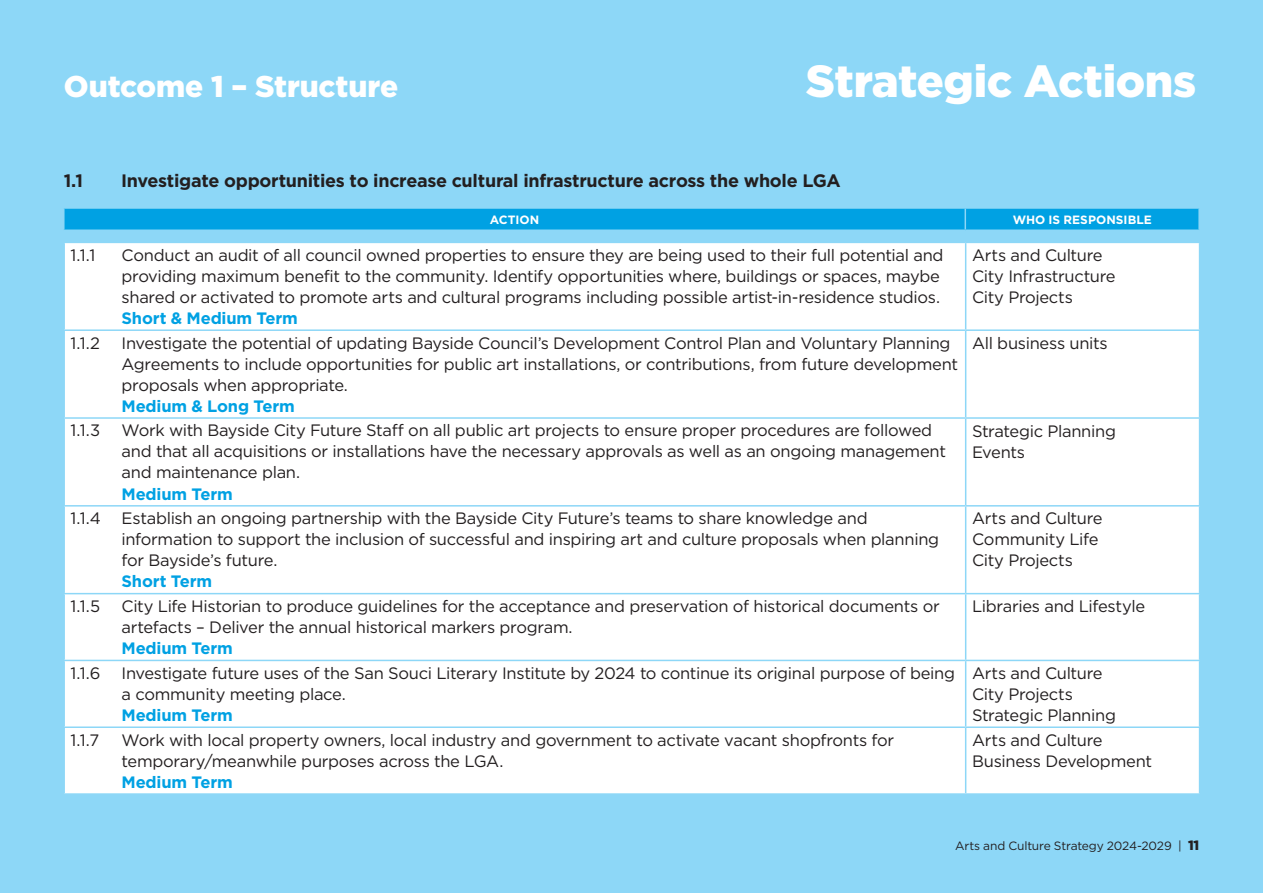
<style>
.page{position:relative;width:1263px;height:893px;background:#8dd7f7}
.page>*{position:absolute;margin:0;border:0;box-sizing:border-box;transform-origin:0 0}
.t1{font:900 45px "Gotham";letter-spacing:-.01em;color:#fff}
.t2{font:900 30px "Gotham";letter-spacing:-.005em;color:#fff}
.t3{font:700 18px "Gotham";letter-spacing:-.015em;color:#231f20}
.t4{font:16.5px/21px "Gotham";letter-spacing:-.02em;color:#231f20}
.t5{font:700 16.5px "Gotham";letter-spacing:-.015em;color:#00a1e3}
.t6{font:12px "Gotham";letter-spacing:-.01em;color:#231f20}
.t7{font:700 12px "Gotham";letter-spacing:.005em;color:#fff}
.s1{font-weight:900;font-size:13.5px}
</style>
<div class="page">
<div style="left:65px;top:243px;width:1134px;height:550px;background:#fff"></div>
<hr style="left:965px;top:243px;width:1px;height:86px;background:#8dd7f7">
<hr style="left:63px;top:329px;width:903px;height:2px;background:#8dd7f7">
<hr style="left:966px;top:329px;width:234px;height:2px;background:#8dd7f7">
<hr style="left:965px;top:331px;width:1px;height:86px;background:#8dd7f7">
<hr style="left:63px;top:417px;width:903px;height:2px;background:#8dd7f7">
<hr style="left:966px;top:417px;width:234px;height:2px;background:#8dd7f7">
<hr style="left:965px;top:419px;width:1px;height:86px;background:#8dd7f7">
<hr style="left:63px;top:505px;width:903px;height:2px;background:#8dd7f7">
<hr style="left:966px;top:505px;width:234px;height:2px;background:#8dd7f7">
<hr style="left:965px;top:507px;width:1px;height:86px;background:#8dd7f7">
<hr style="left:63px;top:593px;width:903px;height:1px;background:#8dd7f7">
<hr style="left:966px;top:593px;width:234px;height:1px;background:#8dd7f7">
<hr style="left:965px;top:594px;width:1px;height:66px;background:#8dd7f7">
<hr style="left:63px;top:660px;width:903px;height:1px;background:#8dd7f7">
<hr style="left:966px;top:660px;width:234px;height:1px;background:#8dd7f7">
<hr style="left:965px;top:661px;width:1px;height:65px;background:#8dd7f7">
<hr style="left:63px;top:726px;width:903px;height:2px;background:#8dd7f7">
<hr style="left:966px;top:726px;width:234px;height:2px;background:#8dd7f7">
<hr style="left:965px;top:728px;width:1px;height:65px;background:#8dd7f7">
<div style="left:65px;top:209px;width:1133px;height:20px;background:#00a1e3"></div>
<hr style="left:964px;top:209px;width:2px;height:20px;background:#8dd7f7">
<h2 class="t2" style="left:64px;top:69px;width:336px">Outcome 1 – Structure</h2>
<h1 class="t1" style="left:806px;top:55px;width:392px">Strategic Actions</h1>
<p class="t3" style="left:64px;top:171px;width:21px">1.1</p>
<p class="t3" style="left:121px;top:171px;width:721px">Investigate opportunities to increase cultural infrastructure across the whole LGA</p>
<p class="t7" style="left:490px;top:213px;width:51px">ACTION</p>
<p class="t7" style="left:1013px;top:213px;width:141px">WHO IS RESPONSIBLE</p>
<p class="t4" style="left:71px;top:244px;width:26px">1.1.1</p>
<p class="t4" style="left:122px;top:244px;width:823px">Conduct an audit of all council owned properties to ensure they are being used to their full potential and providing maximum benefit to the community. Identify opportunities where, buildings or spaces, maybe shared or activated to promote arts and cultural programs including possible artist-in-residence studios.</p>
<p class="t5" style="left:122px;top:308px;width:178px">Short &amp; Medium Term</p>
<p class="t4" style="left:71px;top:332px;width:31px">1.1.2</p>
<p class="t4" style="left:122px;top:332px;width:838px">Investigate the potential of updating Bayside Council’s Development Control Plan and Voluntary Planning<br>Agreements to include opportunities for public art installations, or contributions, from future development proposals when appropriate.</p>
<p class="t5" style="left:122px;top:396px;width:175px">Medium &amp; Long Term</p>
<p class="t4" style="left:71px;top:420px;width:31px">1.1.3</p>
<p class="t4" style="left:122px;top:420px;width:826px">Work with Bayside City Future Staff on all public art projects to ensure proper procedures are followed and that all acquisitions or installations have the necessary approvals as well as an ongoing management and maintenance plan.</p>
<p class="t5" style="left:122px;top:484px;width:113px">Medium Term</p>
<p class="t4" style="left:71px;top:508px;width:32px">1.1.4</p>
<p class="t4" style="left:122px;top:508px;width:819px">Establish an ongoing partnership with the Bayside City Future’s teams to share knowledge and information to support the inclusion of successful and inspiring art and culture proposals when planning for Bayside’s future.</p>
<p class="t5" style="left:122px;top:572px;width:92px">Short Term</p>
<p class="t4" style="left:71px;top:595px;width:31px">1.1.5</p>
<p class="t4" style="left:122px;top:595px;width:820px">City Life Historian to produce guidelines for the acceptance and preservation of historical documents or artefacts – Deliver the annual historical markers program.</p>
<p class="t5" style="left:122px;top:639px;width:113px">Medium Term</p>
<p class="t4" style="left:71px;top:662px;width:31px">1.1.6</p>
<p class="t4" style="left:122px;top:662px;width:835px">Investigate future uses of the San Souci Literary Institute by 2024 to continue its original purpose of being a community meeting place.</p>
<p class="t5" style="left:122px;top:706px;width:113px">Medium Term</p>
<p class="t4" style="left:71px;top:729px;width:30px">1.1.7</p>
<p class="t4" style="left:122px;top:729px;width:774px">Work with local property owners, local industry and government to activate vacant shopfronts for temporary/meanwhile purposes across the LGA.</p>
<p class="t5" style="left:122px;top:772px;width:113px">Medium Term</p>
<p class="t4" style="left:972px;top:244px;width:145px">Arts and Culture<br>City Infrastructure<br>City Projects</p>
<p class="t4" style="left:972px;top:332px;width:137px">All business units</p>
<p class="t4" style="left:972px;top:420px;width:145px">Strategic Planning<br>Events</p>
<p class="t4" style="left:972px;top:508px;width:132px">Arts and Culture<br>Community Life<br>City Projects</p>
<p class="t4" style="left:972px;top:595px;width:175px">Libraries and Lifestyle</p>
<p class="t4" style="left:972px;top:662px;width:145px">Arts and Culture<br>City Projects<br>Strategic Planning</p>
<p class="t4" style="left:972px;top:729px;width:181px">Arts and Culture<br>Business Development</p>
<p class="t6" style="left:955px;top:839px;width:246px">Arts and Culture Strategy 2024-2029 | <span class="s1">11</span></p>
</div>
